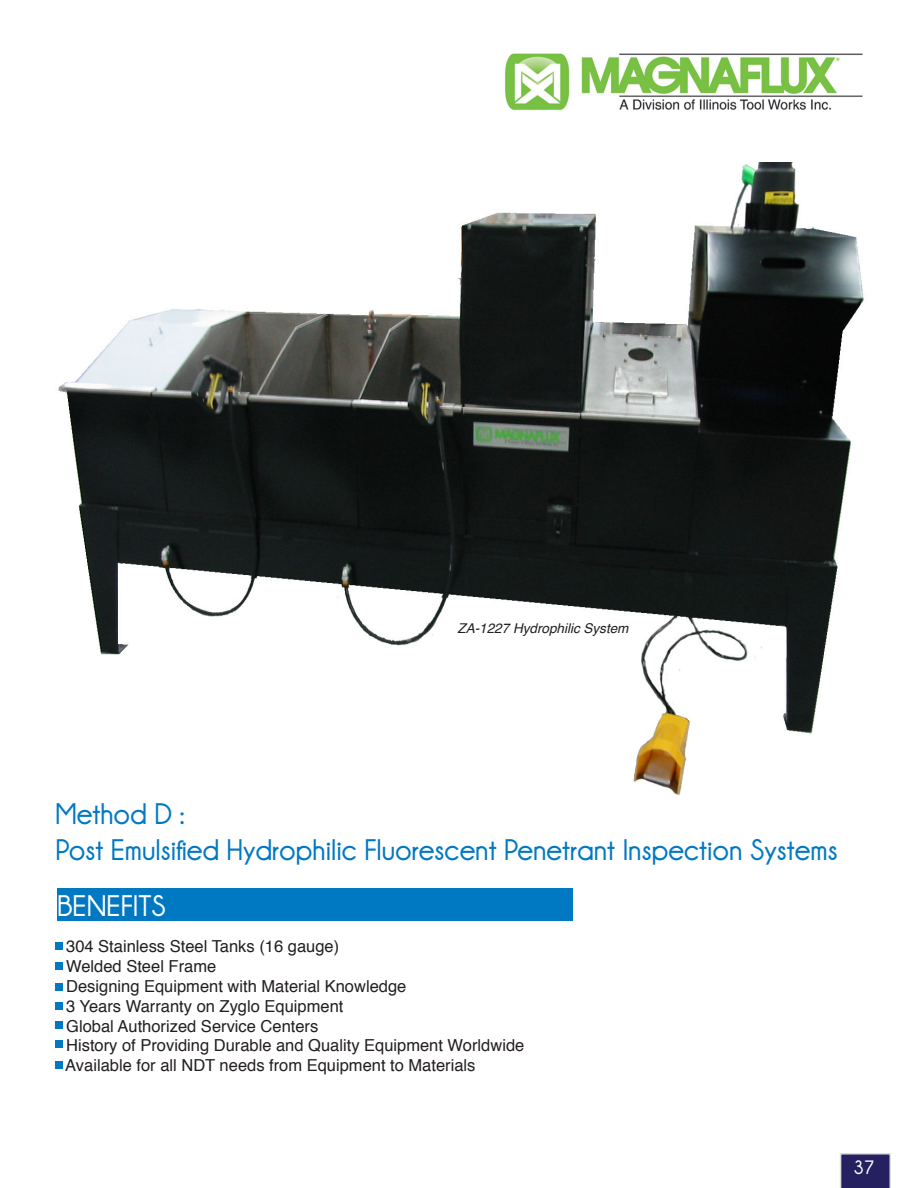
<style>
.page{position:relative;width:918px;height:1188px;background:#fff}
.page>*{position:absolute;margin:0;border:0;box-sizing:border-box;transform-origin:0 0}
.t1{font:700 30px "Champagne&Limousines";color:#0078c2}
.t2{font:700 30px "Champagne&Limousines";color:#fff}
.t3{font:700 19.5px "Champagne&Limousines";color:#fff}
.t4{font:16.5px "Helvetica";color:#231f20}
.t5{font:italic 13.5px "Helvetica";color:#231f20}
</style>
<div class="page">
<img style="left:58px;top:187px;width:806px;height:608px">
<svg style="left:840px;top:1153px;width:51px;height:35px;background:#36336c"></svg>
<div style="left:57px;top:888px;width:516px;height:32px;background:#0078c2"></div>
<div style="left:56px;top:943px;width:7px;height:7px;background:#0078c2"></div>
<div style="left:56px;top:963px;width:7px;height:7px;background:#0078c2"></div>
<div style="left:56px;top:983px;width:7px;height:7px;background:#0078c2"></div>
<div style="left:56px;top:1003px;width:7px;height:7px;background:#0078c2"></div>
<div style="left:56px;top:1021px;width:7px;height:7px;background:#0078c2"></div>
<div style="left:56px;top:1041px;width:7px;height:7px;background:#0078c2"></div>
<div style="left:56px;top:1061px;width:7px;height:7px;background:#0078c2"></div>
<img style="left:505px;top:53px;width:358px;height:134px">
<p class="t5" style="left:458px;top:618px;width:173px">ZA-1227 Hydrophilic System</p>
<p class="t1" style="left:56px;top:797px;width:131px">Method D :</p>
<p class="t1" style="left:56px;top:833px;width:784px">Post Emulsified Hydrophilic Fluorescent Penetrant Inspection Systems</p>
<p class="t2" style="left:57px;top:890px;width:110px">BENEFITS</p>
<p class="t4" style="left:66px;top:934px;width:275px">304 Stainless Steel Tanks (16 gauge)</p>
<p class="t4" style="left:66px;top:954px;width:152px">Welded Steel Frame</p>
<p class="t4" style="left:66px;top:974px;width:342px">Designing Equipment with Material Knowledge</p>
<p class="t4" style="left:66px;top:993px;width:279px">3 Years Warranty on Zyglo Equipment</p>
<p class="t4" style="left:66px;top:1013px;width:254px">Global Authorized Service Centers</p>
<p class="t4" style="left:66px;top:1033px;width:460px">History of Providing Durable and Quality Equipment Worldwide</p>
<p class="t4" style="left:65px;top:1053px;width:412px">Available for all NDT needs from Equipment to Materials</p>
<p class="t3" style="left:853px;top:1157px;width:23px">37</p>
</div>
